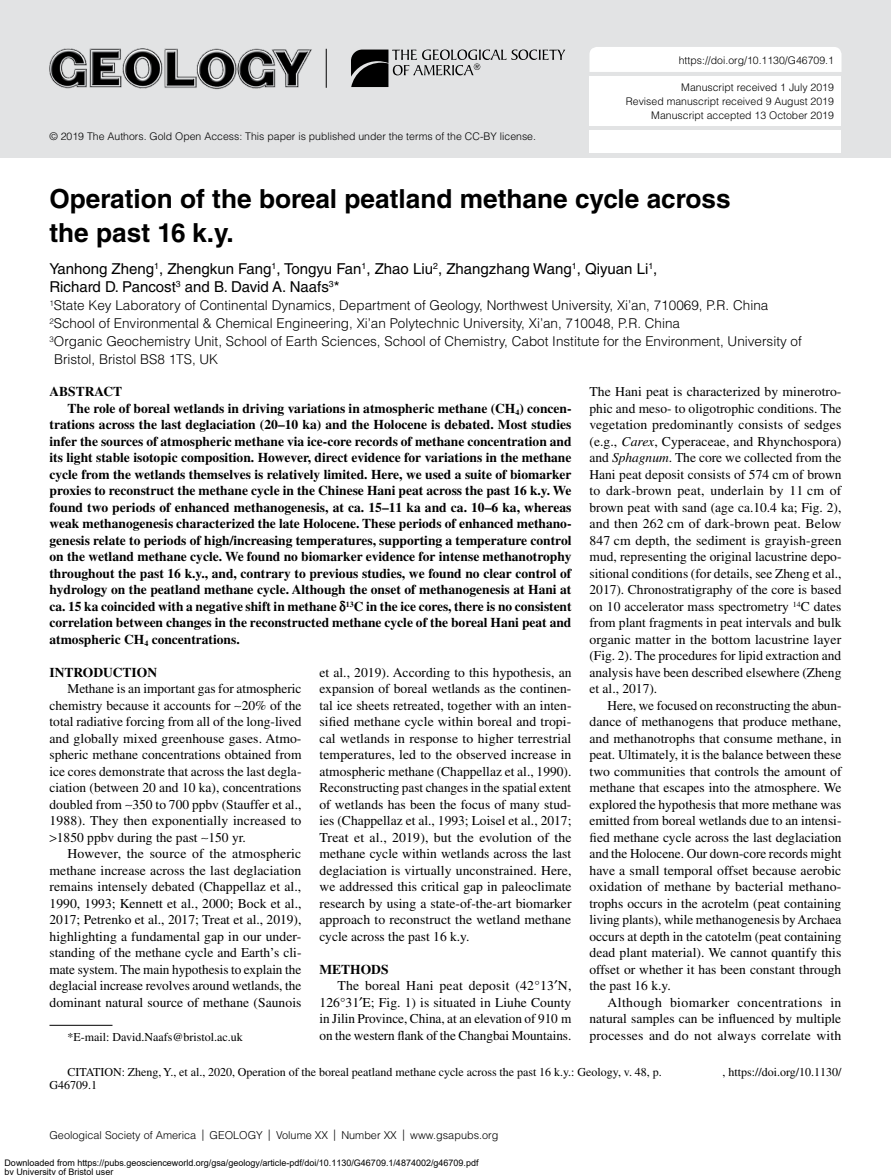
<style>
.page{position:relative;width:891px;height:1175px;background:#fff}
.page>*{position:absolute;margin:0;border:0;box-sizing:border-box;transform-origin:0 0}
.AT{font:700 26.25px/34.5px "Helvetica LT Std";color:#000}
.AU{font:15px/18px "Helvetica LT Std";color:#000}
.T{font:13.5px/16.5px "Times LT Std";color:#000;text-align:justify}
.ABST{font:700 13.5px/16.5px "Times LT Std";color:#000;text-align:justify}
.AFF{font:300 13.5px/18px "Helvetica LT Std";color:#000}
._1{font:700 13.5px "Times LT Std";color:#000}
.ABSH{font:700 13.5px "Times LT Std";color:#000}
.FN{font:12px/13.5px "Times LT Std";color:#000}
.Running_Foot{font:300 10.8px "Helvetica LT Std";color:#000}
.id_Tagline{font:300 10.5px/13.5px "Helvetica LT Std";color:#000;text-align:right}
.t1{font:9px/9px "Arial";color:#000}
.s1{font-style:italic}
.s2{color:#fff}
.s3{font-size:11.25px}
</style>
<div class="page">
<div style="left:0;top:0;width:891px;height:158px;background:#e2e3e4"></div>
<hr style="left:326px;top:49px;width:1px;height:39px;background:#000">
<div style="left:590px;top:76px;width:252px;height:50px;background:#fff"></div>
<div style="left:590px;top:47px;width:252px;height:25px;background:#fff"></div>
<img style="left:49px;top:48px;width:263px;height:42px">
<svg style="left:351px;top:50px;width:214px;height:37px"></svg>
<div style="left:590px;top:130px;width:252px;height:23px;background:#fff"></div>
<hr style="left:50px;top:1024px;width:62px;height:1px;background:#000">
<p class="id_Tagline" style="left:679px;top:54px;width:157px">https://doi.org/10.1130/G46709.1</p>
<p class="id_Tagline" style="left:50px;top:129px;width:488px">© 2019 The Authors. Gold Open Access: This paper is published under the terms of the CC-BY license.</p>
<p class="id_Tagline" style="left:626px;top:81px;width:210px">Manuscript received 1 July 2019<br>Revised manuscript received 9 August 2019<br>Manuscript accepted 13 October 2019</p>
<p class="AT" style="left:50px;top:181px;width:683px">Operation of the boreal peatland methane cycle across the past 16 k.y.</p>
<p class="AU" style="left:50px;top:260px;width:609px">Yanhong Zheng<sup>1</sup>, Zhengkun Fang<sup>1</sup>, Tongyu Fan<sup>1</sup>, Zhao Liu<sup>2</sup>, Zhangzhang Wang<sup>1</sup>, Qiyuan Li<sup>1</sup>,<br>Richard D. Pancost<sup>3</sup> and B. David A. Naafs<sup>3</sup>*</p>
<p class="AFF" style="left:50px;top:296px;width:720px"><sup>1</sup>State Key Laboratory of Continental Dynamics, Department of Geology, Northwest University, Xi’an, 710069, P.R. China</p>
<p class="AFF" style="left:50px;top:314px;width:632px"><sup>2</sup>School of Environmental &amp; Chemical Engineering, Xi’an Polytechnic University, Xi’an, 710048, P.R. China</p>
<p class="AFF" style="left:54px;top:332px;width:749px;text-indent:-4px"><sup>3</sup>Organic Geochemistry Unit, School of Earth Sciences, School of Chemistry, Cabot Institute for the Environment, University of<br>Bristol, Bristol BS8 1TS, UK</p>
<p class="ABSH" style="left:50px;top:383px;width:74px">ABSTRACT</p>
<p class="ABST" style="left:50px;top:399px;width:524px;text-indent:18px">The role of boreal wetlands in driving variations in atmospheric methane (CH<sub>4</sub>) concen&shy;trations across the last deglaciation (20–10 ka) and the Holocene is debated. Most studies infer the sources of atmospheric methane via ice-core records of methane concentration and its light stable isotopic composition. However, direct evidence for variations in the methane cycle from the wetlands themselves is relatively limited. Here, we used a suite of biomarker proxies to reconstruct the methane cycle in the Chinese Hani peat across the past 16 k.y. We found two periods of enhanced methanogenesis, at ca. 15–11 ka and ca. 10–6 ka, whereas weak methanogenesis characterized the late Holocene. These periods of enhanced methano&shy;genesis relate to periods of high/increasing temperatures, supporting a temperature control on the wetland methane cycle. We found no biomarker evidence for intense methanotrophy throughout the past 16 k.y., and, contrary to previous studies, we found no clear control of hydrology on the peatland methane cycle. Although the onset of methanogenesis at Hani at ca. 15 ka coincided with a negative shift in methane <sup>13</sup>C in the ice cores, there is no consistent correlation between changes in the reconstructed methane cycle of the boreal Hani peat and atmospheric CH<sub>4</sub> concentrations.</p>
<p class="_1" style="left:50px;top:664px;width:109px">INTRODUCTION</p>
<p class="T" style="left:68px;top:680px;width:236px">Methane is an important gas for atmospheric</p>
<p class="T" style="left:50px;top:697px;width:253px">chemistry because it accounts for ∼20% of the</p>
<p class="T" style="left:50px;top:713px;width:253px">total radiative forcing from all of the long-lived</p>
<p class="T" style="left:50px;top:730px;width:254px">and globally mixed greenhouse gases. Atmo-</p>
<p class="T" style="left:50px;top:746px;width:254px">spheric methane concentrations obtained from</p>
<p class="T" style="left:50px;top:763px;width:254px">ice cores demonstrate that across the last degla-</p>
<p class="T" style="left:50px;top:779px;width:253px">ciation (between 20 and 10 ka), concentrations</p>
<p class="T" style="left:50px;top:796px;width:254px">doubled from ∼350 to 700 ppbv (Stauffer et al.,</p>
<p class="T" style="left:50px;top:812px;width:254px">1988). They then exponentially increased to</p>
<p class="T" style="left:57px;top:829px;width:191px">1850 ppbv during the past ∼150 yr.</p>
<p class="T" style="left:50px;top:845px;width:254px;text-indent:18px">However, the source of the atmospheric methane increase across the last deglaciation remains intensely debated (Chappellaz et al., 1990, 1993; Kennett et al., 2000; Bock et al., 2017; Petrenko et al., 2017; Treat et al., 2019), highlighting a fundamental gap in our under&shy;standing of the methane cycle and Earth’s cli&shy;mate system. The main hypothesis to explain the deglacial increase revolves around wetlands, the dominant natural source of methane (Saunois</p>
<p class="T" style="left:590px;top:383px;width:254px">The Hani peat is characterized by minerotro&shy;phic and meso- to oligotrophic conditions. The vegetation predominantly consists of sedges (e.g., <span class="s1">Carex</span>, Cyperaceae, and Rhynchospora) and <span class="s1">Sphagnum</span>. The core we collected from the Hani peat deposit consists of 574 cm of brown to dark-brown peat, underlain by 11 cm of brown peat with sand (age ca.10.4 ka; Fig. 2), and then 262 cm of dark-brown peat. Below 847 cm depth, the sediment is grayish-green mud, representing the original lacustrine depo&shy;sitional conditions (for details, see Zheng et al., 2017). Chronostratigraphy of the core is based on 10 accelerator mass spectrometry <sup>14</sup>C dates from plant fragments in peat intervals and bulk organic matter in the bottom lacustrine layer (Fig. 2). The procedures for lipid extraction and analysis have been described elsewhere (Zheng et al., 2017).</p>
<p class="T" style="left:590px;top:697px;width:254px;text-indent:18px">Here, we focused on reconstructing the abun&shy;dance of methanogens that produce methane, and methanotrophs that consume methane, in peat. Ultimately, it is the balance between these two communities that controls the amount of methane that escapes into the atmosphere. We explored the hypothesis that more methane was emitted from boreal wetlands due to an intensi&shy;fied methane cycle across the last deglaciation and the Holocene. Our down-core records might have a small temporal offset because aerobic oxidation of methane by bacterial methano&shy;trophs occurs in the acrotelm (peat containing living plants), while methanogenesis by Archaea occurs at depth in the catotelm (peat containing dead plant material). We cannot quantify this offset or whether it has been constant through the past 16 k.y.</p>
<p class="T" style="left:590px;top:994px;width:253px;text-align:right">Although biomarker concentrations in natural samples can be influenced by multiple</p>
<p class="T" style="left:320px;top:664px;width:254px">et al., 2019). According to this hypothesis, an expansion of boreal wetlands as the continen&shy;tal ice sheets retreated, together with an inten&shy;sified methane cycle within boreal and tropi&shy;cal wetlands in response to higher terrestrial temperatures, led to the observed increase in atmospheric methane (Chappellaz et al., 1990).<br>Reconstructing past changes in the spatial extent of wetlands has been the focus of many stud&shy;ies (Chappellaz et al., 1993; Loisel et al., 2017; Treat et al., 2019), but the evolution of the methane cycle within wetlands across the last deglaciation is virtually unconstrained. Here, we addressed this critical gap in paleoclimate research by using a state-of-the-art biomarker approach to reconstruct the wetland methane cycle across the past 16 k.y.</p>
<p class="_1" style="left:320px;top:961px;width:71px">METHODS</p>
<p class="T" style="left:320px;top:977px;width:253px;text-indent:18px">The boreal Hani peat deposit (42°13 N, 126°31 E; Fig. 1) is situated in Liuhe County in Jilin Province, China, at an elevation of 910 m on the western flank of the Changbai Mountains.</p>
<p class="FN" style="left:68px;top:1029px;width:177px">*E-mail: David.Naafs@bristol.ac.uk</p>
<p class="T" style="left:590px;top:1027px;width:253px">processes and do not always correlate with</p>
<p class="FN" style="left:50px;top:1065px;width:793px;text-indent:18px">CITATION: Zheng, Y., et al., 2020, Operation of the boreal peatland methane cycle across the past 16 k.y.: Geology, v. 48, p. <span class="s2">XXX–XXX</span>, https://doi.org/10.1130/<br>G46709.1</p>
<p class="Running_Foot" style="left:50px;top:1128px;width:450px">Geological Society of America <span class="s3">|</span> GEOLOGY <span class="s3">|</span> Volume XX <span class="s3">|</span> Number XX <span class="s3">|</span> www.gsapubs.org</p>
<p class="t1" style="left:4px;top:1159px;width:476px">Downloaded from https://pubs.geoscienceworld.org/gsa/geology/article-pdf/doi/10.1130/G46709.1/4874002/g46709.pdf by University of Bristol user</p>
</div>
